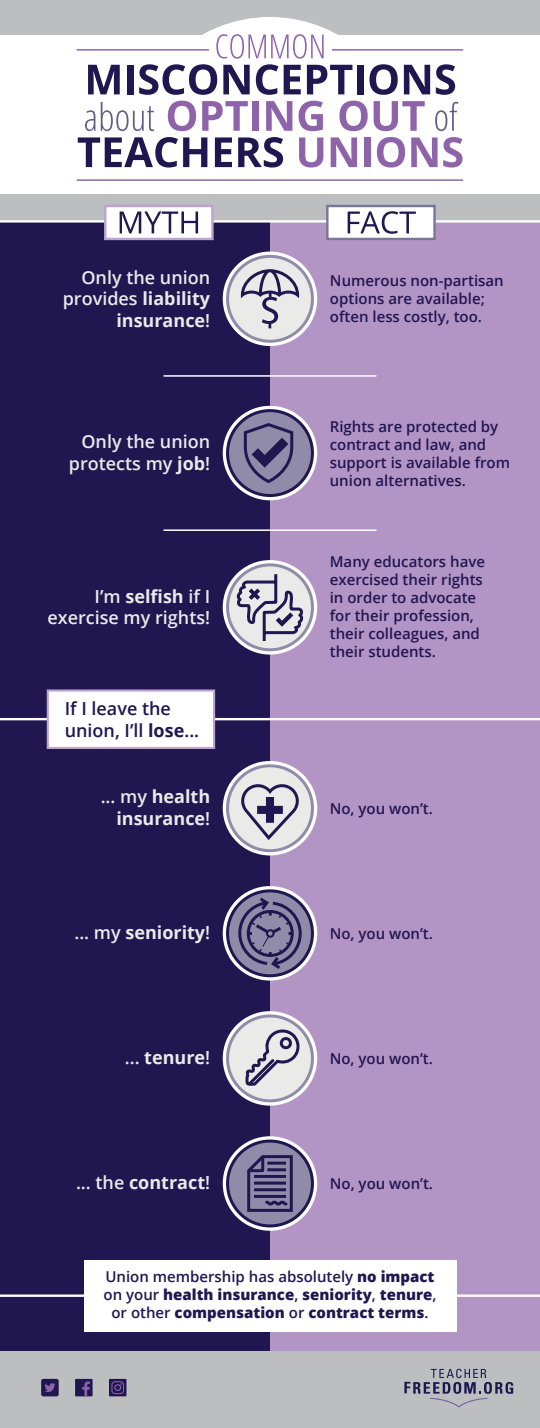
<style>
.page{position:relative;width:540px;height:1428px;background:#fff}
.page>*{position:absolute;margin:0;border:0;box-sizing:border-box;transform-origin:0 0}
.t1{font:600 18px/21.6px "Open Sans";color:#eaeae9;text-align:right}
.t2{font:700 18px/21.6px "Open Sans";color:#eaeae9;text-align:right}
.t3{font:600 18px/21.6px "Open Sans";color:#201751}
.t4{font:600 15px/18px "Open Sans";color:#201751}
.t5{font:800 15px/18px "Open Sans";color:#201751;text-align:center}
.s1{font-weight:700}
.s2{font-weight:600}
</style>
<div class="page">
<div style="left:0;top:221px;width:270px;height:1198px;background:#201751"></div>
<div style="left:270px;top:221px;width:270px;height:1198px;background:#b395c5"></div>
<svg style="left:223px;top:406px;width:94px;height:94px"></svg>
<svg style="left:228px;top:411px;width:84px;height:85px;background:#827d9d"></svg>
<div style="left:226px;top:409px;width:88px;height:88px;border:3px solid #201751;border-radius:50%"></div>
<svg style="left:242px;top:421px;width:56px;height:64px;background:#736d92"></svg>
<svg style="left:223px;top:252px;width:94px;height:94px"></svg>
<div style="left:228px;top:256px;width:84px;height:85px;background:#eaeae9;border-radius:50%"></div>
<div style="left:226px;top:255px;width:88px;height:88px;border:3px solid #908ba8;border-radius:50%"></div>
<svg style="left:241px;top:269px;width:58px;height:59px"></svg>
<div style="left:0;top:0;width:540px;height:221px;background:#bcbec0"></div>
<svg style="left:131px;top:17px;width:278px;height:19px"></svg>
<div style="left:0;top:36px;width:540px;height:158px;background:#fff"></div>
<hr style="left:77px;top:49px;width:386px;height:2px;background:#8f63aa">
<hr style="left:77px;top:179px;width:386px;height:2px;background:#8f63aa">
<hr style="left:163px;top:375px;width:214px;height:2px;background:#fff">
<hr style="left:163px;top:529px;width:214px;height:2px;background:#fff">
<hr style="left:0;top:718px;width:540px;height:2px;background:#fff">
<hr style="left:0;top:1295px;width:540px;height:2px;background:#fff">
<hr style="left:0;top:220px;width:270px;height:3px;background:#fff">
<hr style="left:270px;top:220px;width:270px;height:3px;background:#fff">
<div style="left:104px;top:205px;width:110px;height:35px;background:#fff;border:2px solid #bda3cd"></div>
<svg style="left:120px;top:212px;width:78px;height:21px"></svg>
<div style="left:326px;top:205px;width:110px;height:35px;background:#fff;border:2px solid #7b7698"></div>
<svg style="left:348px;top:211px;width:68px;height:23px"></svg>
<svg style="left:88px;top:65px;width:32px;height:29px"></svg>
<div style="left:127px;top:65px;width:7px;height:29px;background:#201751"></div>
<div style="left:357px;top:65px;width:6px;height:29px;background:#201751"></div>
<svg style="left:369px;top:64px;width:29px;height:31px"></svg>
<svg style="left:404px;top:65px;width:26px;height:29px"></svg>
<svg style="left:436px;top:64px;width:19px;height:31px"></svg>
<svg style="left:85px;top:110px;width:10px;height:21px"></svg>
<svg style="left:101px;top:102px;width:53px;height:29px"></svg>
<svg style="left:168px;top:101px;width:28px;height:30px"></svg>
<svg style="left:202px;top:101px;width:46px;height:30px"></svg>
<div style="left:252px;top:101px;width:7px;height:30px;background:#8f63aa"></div>
<svg style="left:266px;top:101px;width:26px;height:30px"></svg>
<svg style="left:299px;top:101px;width:24px;height:30px"></svg>
<svg style="left:339px;top:101px;width:29px;height:30px"></svg>
<svg style="left:374px;top:101px;width:51px;height:30px"></svg>
<svg style="left:435px;top:102px;width:23px;height:29px"></svg>
<svg style="left:78px;top:137px;width:129px;height:31px"></svg>
<svg style="left:215px;top:137px;width:17px;height:30px"></svg>
<svg style="left:238px;top:137px;width:45px;height:31px"></svg>
<svg style="left:299px;top:137px;width:24px;height:31px"></svg>
<svg style="left:331px;top:137px;width:26px;height:30px"></svg>
<div style="left:364px;top:137px;width:7px;height:30px;background:#8f63aa"></div>
<svg style="left:377px;top:137px;width:28px;height:31px"></svg>
<svg style="left:411px;top:137px;width:52px;height:31px"></svg>
<svg style="left:223px;top:1011px;width:94px;height:95px"></svg>
<svg style="left:228px;top:1016px;width:84px;height:85px"></svg>
<div style="left:226px;top:1014px;width:88px;height:88px;border:3px solid #908ba8;border-radius:50%"></div>
<svg style="left:242px;top:1025px;width:62px;height:66px;background:#c5c4cd"></svg>
<svg style="left:223px;top:886px;width:94px;height:95px"></svg>
<svg style="left:228px;top:891px;width:84px;height:85px"></svg>
<div style="left:226px;top:889px;width:88px;height:88px;border:3px solid #201751;border-radius:50%"></div>
<svg style="left:237px;top:895px;width:66px;height:77px;background:#736d91"></svg>
<svg style="left:223px;top:1136px;width:94px;height:95px"></svg>
<div style="left:228px;top:1141px;width:84px;height:85px;background:#908ba8;border-radius:50%"></div>
<div style="left:226px;top:1140px;width:88px;height:87px;border:3px solid #201751;border-radius:50%"></div>
<svg style="left:241px;top:1152px;width:52px;height:61px"></svg>
<svg style="left:223px;top:560px;width:94px;height:95px"></svg>
<svg style="left:228px;top:565px;width:84px;height:85px"></svg>
<div style="left:226px;top:563px;width:88px;height:88px;border:3px solid #908ba8;border-radius:50%"></div>
<svg style="left:235px;top:571px;width:70px;height:73px;background:#bbb9c6"></svg>
<svg style="left:223px;top:761px;width:94px;height:94px"></svg>
<div style="left:228px;top:766px;width:84px;height:85px;background:#eaeae9;border-radius:50%"></div>
<div style="left:226px;top:764px;width:88px;height:88px;border:3px solid #908ba8;border-radius:50%"></div>
<svg style="left:241px;top:784px;width:58px;height:56px"></svg>
<div style="left:84px;top:1260px;width:372px;height:72px;background:#fff"></div>
<div style="left:0;top:1351px;width:540px;height:77px;background:#bcbec0"></div>
<svg style="left:404px;top:1369px;width:109px;height:38px"></svg>
<div style="left:41px;top:1379px;width:18px;height:17px;background:#201751;border-radius:2px"></div>
<svg style="left:45px;top:1383px;width:10px;height:9px"></svg>
<div style="left:75px;top:1379px;width:18px;height:17px;background:#201751"></div>
<svg style="left:82px;top:1382px;width:8px;height:14px"></svg>
<div style="left:109px;top:1379px;width:17px;height:17px;background:#201751"></div>
<div style="left:111px;top:1381px;width:13px;height:13px;border:1px solid #8f63aa;border-radius:3px"></div>
<div style="left:114px;top:1384px;width:7px;height:7px;border:1px solid #8f63aa;border-radius:50%"></div>
<div style="left:47px;top:689px;width:168px;height:60px;background:#fff;border:2px solid #bda3cd"></div>
<svg style="left:139px;top:34px;width:213px;height:61px"></svg>
<p class="t1" style="left:63px;top:266px;width:149px">Only the union provides <span class="s1">liability insurance</span>!</p>
<p class="t4" style="left:330px;top:271px;width:175px">Numerous non-partisan options are available; often less costly, too.</p>
<p class="t1" style="left:69px;top:431px;width:143px">Only the union protects my <span class="s1">job</span>!</p>
<p class="t1" style="left:47px;top:585px;width:164px">I’m <span class="s1">selfish</span> if I exercise my rights!</p>
<p class="t3" style="left:65px;top:697px;width:136px">If I leave the union, I’ll <span class="s1">lose</span>...</p>
<p class="t2" style="left:101px;top:786px;width:111px"><span class="s2">... my</span> health insurance<span class="s2">!</span></p>
<p class="t4" style="left:330px;top:417px;width:182px">Rights are protected by contract and law, and support is available from union alternatives.</p>
<p class="t4" style="left:330px;top:553px;width:157px">Many educators have exercised their rights in order to advocate for their profession, their colleagues, and their students.</p>
<p class="t4" style="left:330px;top:799px;width:105px">No, you won’t.</p>
<p class="t2" style="left:74px;top:921px;width:137px"><span class="s2">... my</span> seniority<span class="s2">!</span></p>
<p class="t4" style="left:330px;top:924px;width:105px">No, you won’t.</p>
<p class="t2" style="left:125px;top:1046px;width:87px"><span class="s2">...</span> tenure<span class="s2">!</span></p>
<p class="t4" style="left:330px;top:1049px;width:105px">No, you won’t.</p>
<p class="t2" style="left:76px;top:1171px;width:136px"><span class="s2">... the</span> contract<span class="s2">!</span></p>
<p class="t4" style="left:330px;top:1174px;width:105px">No, you won’t.</p>
<p class="t5" style="left:104px;top:1267px;width:334px"><span class="s2">Union membership has absolutely</span> no impact <span class="s2">on your</span> health insurance<span class="s2">,</span> seniority<span class="s2">,</span> tenure<span class="s2">, or other</span> compensation <span class="s2">or</span> contract terms<span class="s2">.</span></p>
</div>
